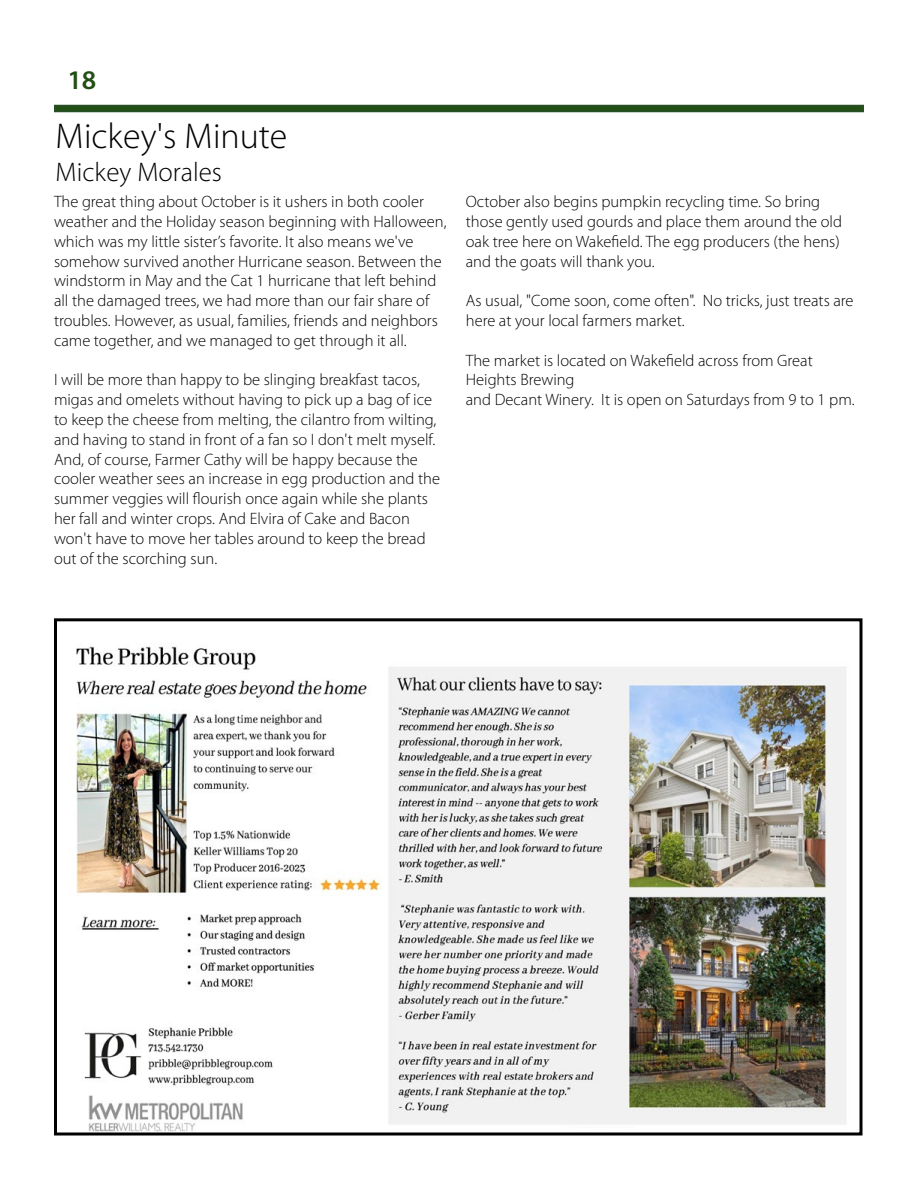
<style>
.page{position:relative;width:918px;height:1188px;background:#fff}
.page>*{position:absolute;margin:0;border:0;box-sizing:border-box;transform-origin:0 0}
.t1{font:300 36px "Myriad Pro";color:#000}
.t2{font:300 27px "Myriad Pro";color:#000}
.t3{font:600 27px "Myriad Pro";color:#224f16}
.t4{font:300 16.5px/19.8px "Myriad Pro";color:#000}
</style>
<div class="page">
<svg style="left:54px;top:105px;width:810px;height:7px;background:#244f1c"></svg>
<img style="left:75px;top:646px;width:771px;height:486px">
<div style="left:54px;top:618px;width:808px;height:518px;border:3px solid #000"></div>
<h2 class="t3" style="left:68px;top:63px;width:30px">18</h2>
<h1 class="t1" style="left:56px;top:115px;width:233px">Mickey's Minute</h1>
<h2 class="t2" style="left:56px;top:156px;width:168px">Mickey Morales</h2>
<p class="t4" style="left:54px;top:192px;width:394px">The great thing about October is it ushers in both cooler weather and the Holiday season beginning with Halloween, which was my little sister’s favorite. It also means we've somehow survived another Hurricane season. Between the windstorm in May and the Cat 1 hurricane that left behind all the damaged trees, we had more than our fair share of troubles. However, as usual, families, friends and neighbors came together, and we managed to get through it all.</p>
<p class="t4" style="left:54px;top:370px;width:388px">I will be more than happy to be slinging breakfast tacos, migas and omelets without having to pick up a bag of ice to keep the cheese from melting, the cilantro from wilting, and having to stand in front of a fan so I don't melt myself.<br>And, of course, Farmer Cathy will be happy because the cooler weather sees an increase in egg production and the summer veggies will flourish once again while she plants her fall and winter crops. And Elvira of Cake and Bacon won't have to move her tables around to keep the bread out of the scorching sun.</p>
<p class="t4" style="left:466px;top:192px;width:378px">October also begins pumpkin recycling time. So bring those gently used gourds and place them around the old oak tree here on Wakefield. The egg producers (the hens) and the goats will thank you.</p>
<p class="t4" style="left:466px;top:291px;width:389px">As usual, "Come soon, come often". No tricks, just treats are here at your local farmers market.</p>
<p class="t4" style="left:466px;top:350px;width:390px">The market is located on Wakefield across from Great<br>Heights Brewing<br>and Decant Winery. It is open on Saturdays from 9 to 1 pm.</p>
</div>
